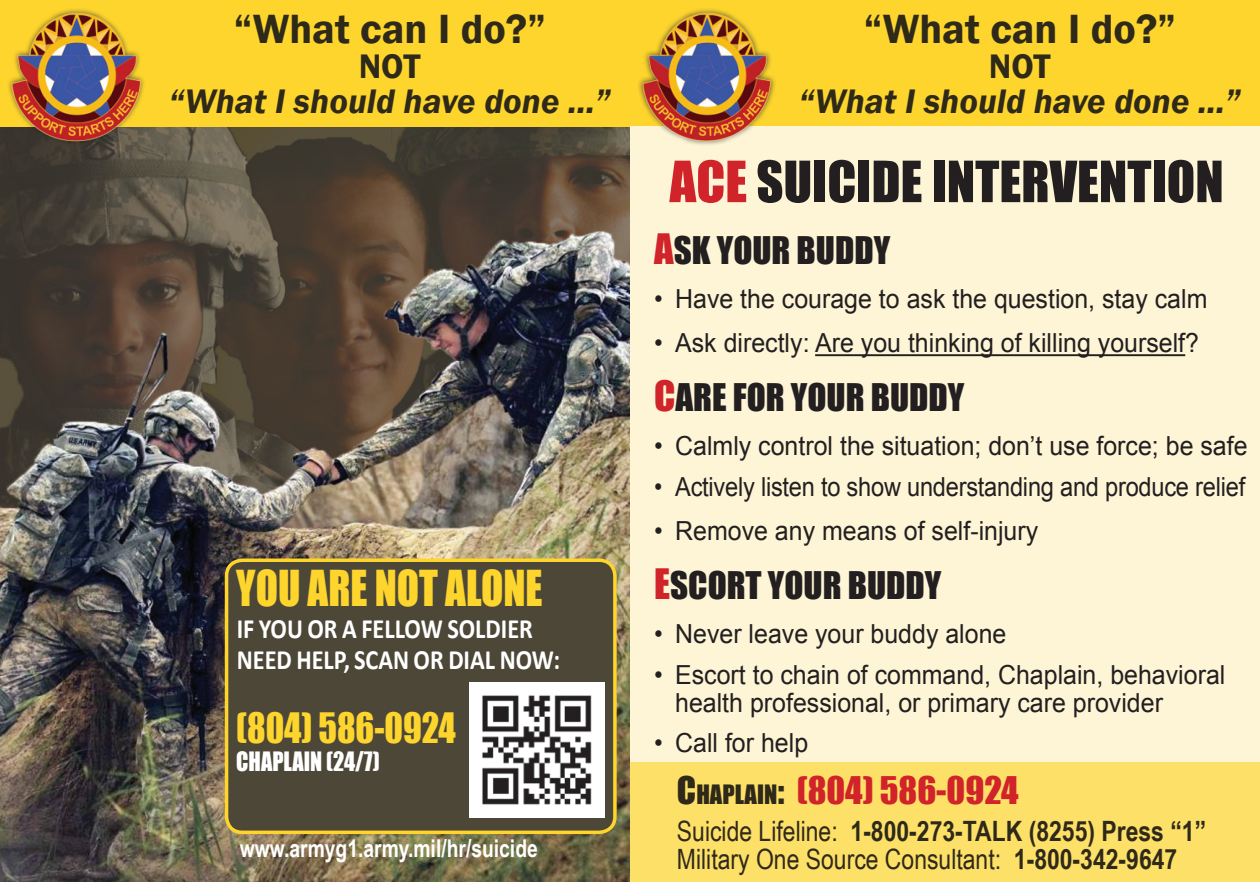
<style>
.page{position:relative;width:1260px;height:882px;background:#fff}
.page>*{position:absolute;margin:0;border:0;box-sizing:border-box;transform-origin:0 0}
.t1{font:52.5px "Impact";color:#231f20}
.t2{font:45.5px "Impact";color:#fdd52d;scale:.9 1}
.t3{font:600 42px "Franklin Gothic";color:#2f2919}
.t4{font:38.5px "Impact";color:#fdd52d;scale:.9 1}
.t5{font:italic 600 35px "Franklin Gothic";color:#2f2919}
.t6{font:35px "Impact";color:#231f20}
.t7{font:35px "Impact";color:#d1232a}
.t8{font:600 35px "Franklin Gothic";color:#2f2919}
.t9{font:28px/28px "Arial Narrow";color:#2f2919}
.t10{font:700 28px/31.5px "Calibri";color:#fff;scale:.87 1}
.t11{font:26.25px/28px "Arial";color:#231f20;scale:.95 1}
.t12{font:26.25px "Arial";color:#231f20;scale:.9 1}
.t13{font:700 24.5px "Arial Narrow";color:#fff;scale:.96 1}
.t14{font:24.5px "Impact";color:#fff;scale:.91 1}
.s1{color:#d1232a}
.s2{font-size:38.5px;color:#d1232a}
.s3{color:#2f2919}
.s4{font-size:24.5px;color:#2f2919}
.s5{font-weight:700}
</style>
<div class="page">
<img style="left:0;top:126px;width:630px;height:756px">
<div style="left:227px;top:560px;width:388px;height:272px;background:#4d4738;border-radius:16px"></div>
<div style="left:225px;top:558px;width:392px;height:276px;border:4px solid #fdd52d;border-radius:16px"></div>
<img style="left:469px;top:682px;width:136px;height:136px">
<div style="left:0;top:0;width:630px;height:126px;background:#fdd52d"></div>
<div style="left:7px;top:8px;width:139px;height:138px;background:#231f20;opacity:.75"></div>
<img style="left:10px;top:8px;width:139px;height:137px">
<div style="left:630px;top:0;width:630px;height:882px;background:#fdf5d6"></div>
<div style="left:630px;top:763px;width:630px;height:119px;background:#fde068"></div>
<hr style="left:815px;top:354px;width:370px;height:2px;background:#231f20">
<div style="left:630px;top:0;width:630px;height:126px;background:#fdd52d"></div>
<div style="left:637px;top:8px;width:139px;height:138px;background:#231f20;opacity:.75"></div>
<img style="left:640px;top:8px;width:136px;height:137px">
<h3 class="t3" style="left:234px;top:3px;width:314px">“What can I do?”</h3>
<h3 class="t8" style="left:359px;top:45px;width:63px">NOT</h3>
<h3 class="t5" style="left:169px;top:79px;width:443px">“What I should have done ...”</h3>
<h2 class="t2" style="left:236px;top:553px;width:342px">YOU ARE NOT ALONE</h2>
<p class="t10" style="left:237px;top:613px;width:373px">IF YOU OR A FELLOW SOLDIER<br>NEED HELP, SCAN OR DIAL NOW:</p>
<h3 class="t4" style="left:236px;top:698px;width:246px">(804) 586-0924</h3>
<p class="t14" style="left:236px;top:742px;width:159px">CHAPLAIN (24/7)</p>
<p class="t13" style="left:240px;top:830px;width:312px">www.armyg1.army.mil/hr/suicide</p>
<h3 class="t3" style="left:864px;top:3px;width:314px">“What can I do?”</h3>
<h3 class="t8" style="left:989px;top:45px;width:63px">NOT</h3>
<h3 class="t5" style="left:799px;top:79px;width:443px">“What I should have done ...”</h3>
<h1 class="t1" style="left:670px;top:141px;width:286px"><span class="s1">ACE</span> SUICIDE INTER</h1>
<h1 class="t1" style="left:1050px;top:141px;width:145px">VENTION</h1>
<h3 class="t6" style="left:654px;top:223px;width:82px"><span class="s2">A</span>SK YOUR</h3>
<h3 class="t6" style="left:797px;top:223px;width:96px">BUDDY</h3>
<p class="t11" style="left:654px;top:285px;width:584px">• Have the courage to ask the question, stay calm</p>
<p class="t11" style="left:654px;top:329px;width:575px">• Ask directly: Are you thinking of killing yourself?</p>
<h3 class="t6" style="left:654px;top:370px;width:156px"><span class="s2">C</span>ARE FOR YOUR</h3>
<h3 class="t6" style="left:871px;top:370px;width:96px">BUDDY</h3>
<p class="t11" style="left:654px;top:432px;width:626px">• Calmly control the situation; don’t use force; be safe</p>
<p class="t12" style="left:654px;top:470px;width:658px">• Actively listen to show understanding and produce relief</p>
<p class="t11" style="left:654px;top:517px;width:406px">• Remove any means of self-injury</p>
<h3 class="t6" style="left:654px;top:558px;width:54px"><span class="s2">E</span>SCORT</h3>
<h3 class="t6" style="left:768px;top:558px;width:20px">YOUR</h3>
<h3 class="t6" style="left:848px;top:558px;width:96px">BUDDY</h3>
<p class="t11" style="left:654px;top:620px;width:372px">• Never leave your buddy alone</p>
<p class="t11" style="left:675px;top:661px;width:581px;text-indent:-21px">• Escort to chain of command, Chaplain, behavioral health professional, or primary care provider</p>
<p class="t11" style="left:654px;top:729px;width:164px">• Call for help</p>
<h3 class="t7" style="left:677px;top:763px;width:343px"><span class="s3">C</span><span class="s4">HAPLAIN</span><span class="s3">:</span> (804) 586-0924</h3>
<p class="t9" style="left:677px;top:816px;width:531px">Suicide Lifeline: <span class="s5">1-800-273-TALK (8255) Press “1”<br></span>Military One Source Consultant: <span class="s5">1-800-342-9647</span></p>
</div>
